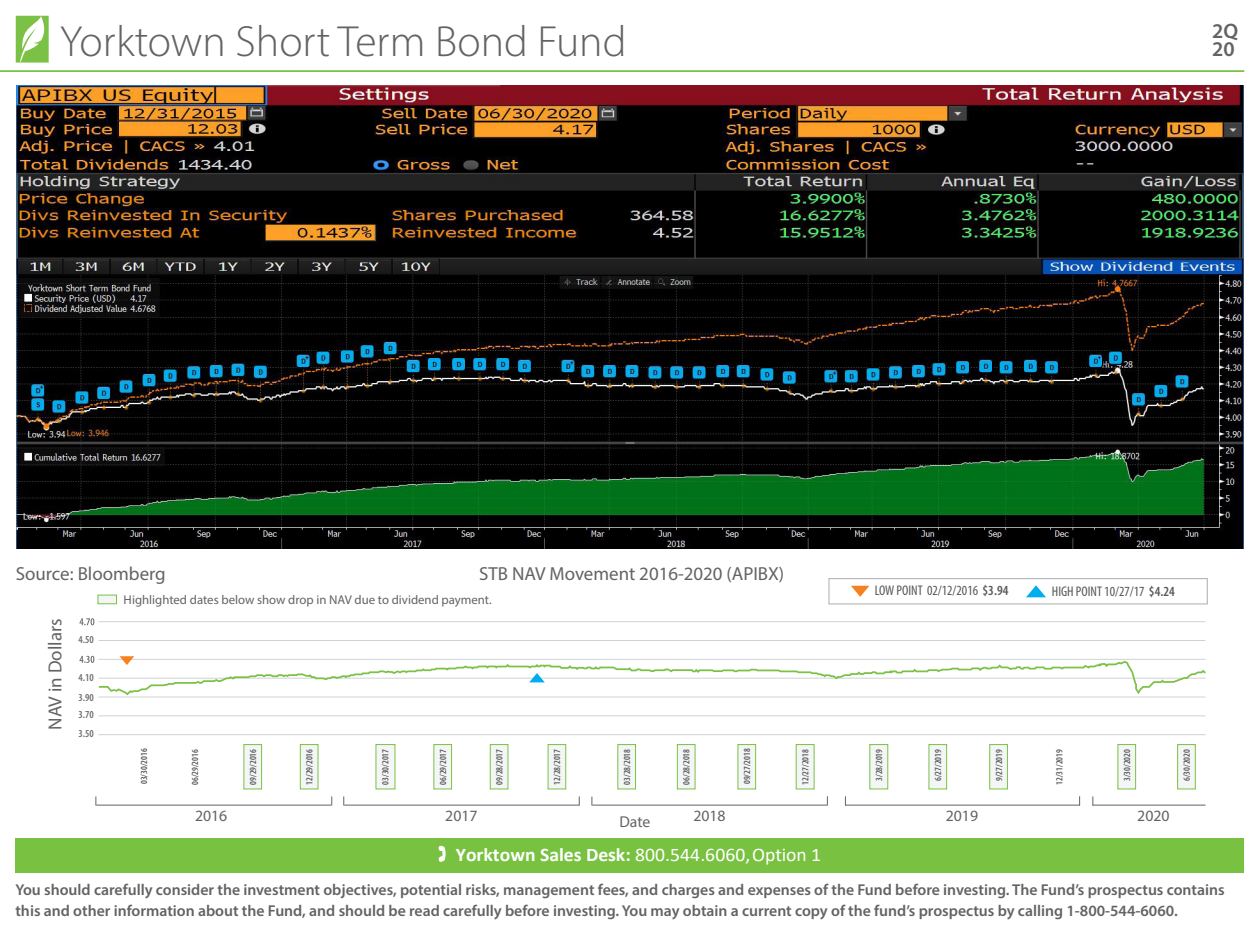
<style>
.page{position:relative;width:1260px;height:945px;background:#fff}
.page>*{position:absolute;margin:0;border:0;box-sizing:border-box;transform-origin:0 0}
.t1{font:300 43.75px "Myriad Pro";color:#636366}
.t2{font:600 21px "Myriad Pro";color:#636366}
.t3{font:19.25px "Calibri";letter-spacing:.005em;color:#fff}
.t4{font:18.9px "Myriad Pro";color:#636366}
.t5{font:600 15.75px/21px "Myriad Pro";color:#636366}
.t6{font:15.75px "Myriad Pro";color:#636366}
.t7{font:condensed 14px "Myriad Pro";color:#57585a}
.t8{font:12.78px "Myriad Pro";color:#636366}
.t9{font:600 condensed 10.67px/18.6px "Myriad Pro";color:#6c6d70}
.t10{font:600 condensed 9.28px "Myriad Pro";color:#57585a}
.s1{font-weight:600}
.s2{font-weight:700}
</style>
<div class="page">
<div style="left:16px;top:838px;width:1228px;height:35px;background:#79c141"></div>
<hr style="left:845px;top:805px;width:235px;height:1px;background:#636366">
<hr style="left:592px;top:805px;width:235px;height:1px;background:#636366">
<hr style="left:344px;top:805px;width:235px;height:1px;background:#636366">
<hr style="left:96px;top:805px;width:235px;height:1px;background:#636366">
<hr style="left:0;top:70px;width:1244px;height:2px;background:#7bc145">
<svg style="left:16px;top:16px;width:33px;height:47px"></svg>
<img style="left:17px;top:86px;width:1226px;height:463px">
<div style="left:829px;top:578px;width:379px;height:26px;background:#fff;border:1px solid #adaeb2"></div>
<svg style="left:851px;top:586px;width:18px;height:11px"></svg>
<svg style="left:1026px;top:585px;width:20px;height:12px"></svg>
<hr style="left:1092px;top:805px;width:114px;height:1px;background:#636366">
<div style="left:98px;top:595px;width:19px;height:9px;background:#f4f5f5;border:1px solid #7bc145"></div>
<svg style="left:79px;top:618px;width:15px;height:7px"></svg>
<hr style="left:98px;top:621px;width:1108px;height:1px;background:#d1d2d4">
<hr style="left:98px;top:640px;width:1108px;height:1px;background:#d1d2d4">
<hr style="left:98px;top:697px;width:1108px;height:1px;background:#d1d2d4">
<hr style="left:98px;top:715px;width:1108px;height:1px;background:#d1d2d4">
<hr style="left:98px;top:734px;width:1108px;height:1px;background:#d1d2d4">
<svg style="left:79px;top:656px;width:1127px;height:40px"></svg>
<div style="left:243px;top:744px;width:19px;height:45px;background:#f4f5f5;border:1px solid #7bc145"></div>
<div style="left:300px;top:744px;width:18px;height:45px;background:#f4f5f5;border:1px solid #7bc145"></div>
<div style="left:376px;top:744px;width:19px;height:45px;background:#f4f5f5"></div>
<div style="left:737px;top:744px;width:19px;height:45px;background:#f4f5f5;border:1px solid #7bc145"></div>
<div style="left:433px;top:744px;width:19px;height:45px;background:#f4f5f5;border:1px solid #7bc145"></div>
<div style="left:490px;top:744px;width:18px;height:45px;background:#f4f5f5;border:1px solid #7bc145"></div>
<div style="left:548px;top:744px;width:18px;height:45px;background:#f4f5f5;border:1px solid #7bc145"></div>
<div style="left:617px;top:744px;width:19px;height:45px;background:#f4f5f5;border:1px solid #7bc145"></div>
<div style="left:677px;top:744px;width:18px;height:45px;background:#f4f5f5;border:1px solid #7bc145"></div>
<div style="left:1117px;top:744px;width:19px;height:45px;background:#f4f5f5;border:1px solid #7bc145"></div>
<div style="left:796px;top:744px;width:19px;height:45px;background:#f4f5f5;border:1px solid #7bc145"></div>
<div style="left:869px;top:744px;width:19px;height:45px;background:#f4f5f5;border:1px solid #7bc145"></div>
<div style="left:929px;top:744px;width:18px;height:45px;background:#f4f5f5;border:1px solid #7bc145"></div>
<div style="left:989px;top:744px;width:19px;height:45px;background:#f4f5f5;border:1px solid #7bc145"></div>
<div style="left:1177px;top:744px;width:19px;height:45px;background:#f4f5f5;border:1px solid #7bc145"></div>
<p class="t1" style="left:60px;top:15px;width:568px">Yorktown Short Term Bond Fund</p>
<p class="t2" style="left:1212px;top:18px;width:28px">2Q</p>
<p class="t2" style="left:1212px;top:36px;width:24px">20</p>
<p class="t4" style="left:16px;top:562px;width:151px">Source: Bloomberg</p>
<p class="t4" style="left:479px;top:562px;width:307px">STB NAV Movement 2016-2020 (APIBX)</p>
<p class="t4" style="left:44px;top:730px;width:113px;rotate:-90deg">NAV in Dollars</p>
<p class="t9" style="left:79px;top:630px;width:17px">4.50</p>
<p class="t9" style="left:79px;top:668px;width:17px">4.10</p>
<p class="t9" style="left:79px;top:705px;width:17px">3.70<br>3.50</p>
<p class="t9" style="left:79px;top:688px;width:17px">3.90</p>
<p class="t8" style="left:124px;top:592px;width:370px">Highlighted dates below show drop in NAV due to dividend payment.</p>
<p class="t7" style="left:875px;top:582px;width:135px">LOW POINT 02/12/2016 <span class="s1">$3.94</span></p>
<p class="t7" style="left:1052px;top:583px;width:125px">HIGH POINT 10/27/17 <span class="s1">$4.24</span></p>
<p class="t10" style="left:138px;top:784px;width:37px;rotate:-90deg">03/30/2016</p>
<p class="t10" style="left:189px;top:785px;width:37px;rotate:-90deg">06/29/2016</p>
<p class="t10" style="left:247px;top:785px;width:37px;rotate:-90deg">09/29/2016</p>
<p class="t10" style="left:304px;top:785px;width:37px;rotate:-90deg">12/29/2016</p>
<p class="t10" style="left:380px;top:785px;width:37px;rotate:-90deg">03/30/2017</p>
<p class="t10" style="left:437px;top:785px;width:37px;rotate:-90deg">06/29/2017</p>
<p class="t10" style="left:494px;top:785px;width:37px;rotate:-90deg">09/28/2017</p>
<p class="t10" style="left:552px;top:785px;width:37px;rotate:-90deg">12/28/2017</p>
<p class="t10" style="left:621px;top:785px;width:37px;rotate:-90deg">03/28/2018</p>
<p class="t10" style="left:681px;top:785px;width:37px;rotate:-90deg">06/28/2018</p>
<p class="t10" style="left:741px;top:784px;width:37px;rotate:-90deg">09/27/2018</p>
<p class="t10" style="left:800px;top:785px;width:37px;rotate:-90deg">12/27/2018</p>
<p class="t10" style="left:874px;top:781px;width:33px;rotate:-90deg">3/28/2019</p>
<p class="t10" style="left:932px;top:781px;width:33px;rotate:-90deg">6/27/2019</p>
<p class="t10" style="left:993px;top:781px;width:33px;rotate:-90deg">9/27/2019</p>
<p class="t10" style="left:1121px;top:781px;width:33px;rotate:-90deg">3/30/2020</p>
<p class="t10" style="left:1181px;top:781px;width:33px;rotate:-90deg">6/30/2020</p>
<p class="t10" style="left:1054px;top:785px;width:37px;rotate:-90deg">12/31/2019</p>
<p class="t6" style="left:195px;top:806px;width:34px">2016</p>
<p class="t6" style="left:445px;top:806px;width:34px">2017</p>
<p class="t6" style="left:693px;top:806px;width:34px">2018</p>
<p class="t6" style="left:946px;top:806px;width:34px">2019</p>
<p class="t6" style="left:1137px;top:806px;width:34px">2020</p>
<p class="t6" style="left:619px;top:812px;width:33px">Date</p>
<p class="t3" style="left:456px;top:841px;width:367px"><span class="s2">Yorktown Sales Desk:</span> 800.544.6060,Option 1</p>
<p class="t5" style="left:15px;top:879px;width:1211px">You should carefully consider the investment objectives, potential risks, management fees, and charges and expenses of the Fund before investing. The Fund’s prospectus contains this and other information about the Fund, and should be read carefully before investing. You may obtain a current copy of the fund’s prospectus by calling 1-800-544-6060.</p>
</div>
